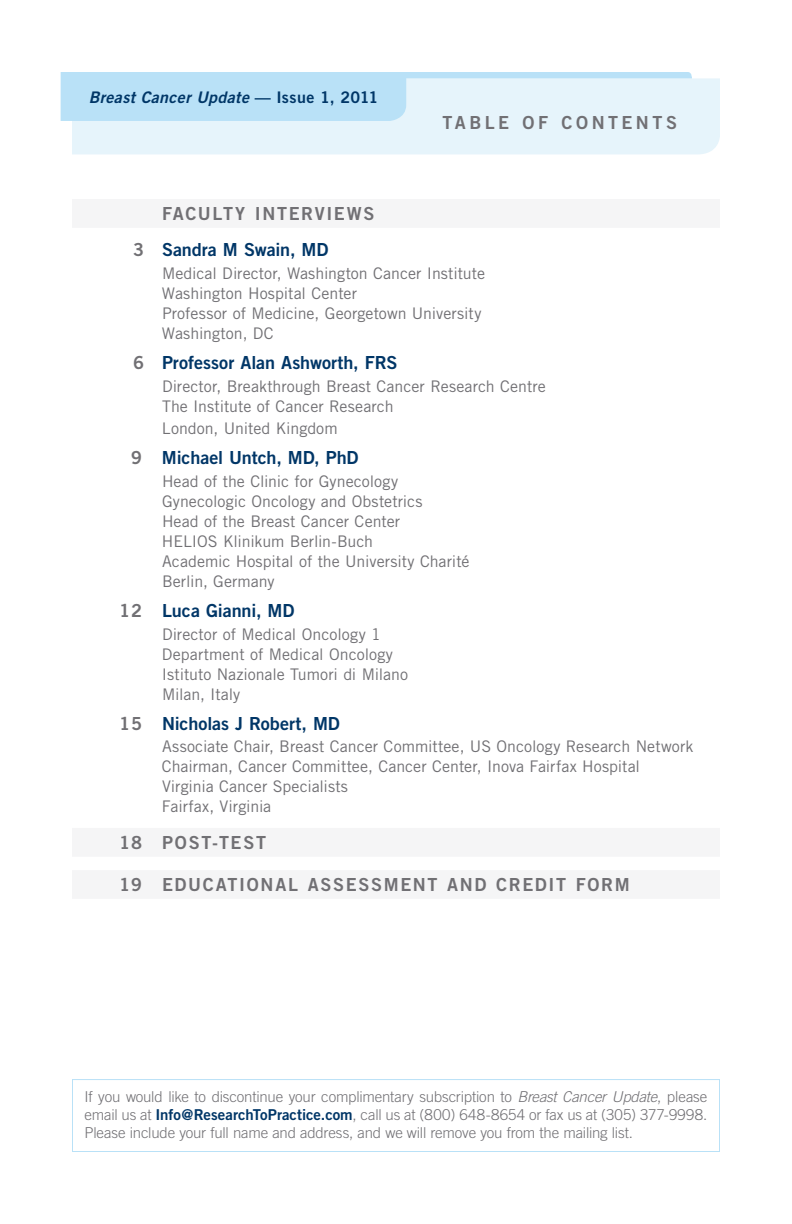
<style>
.page{position:relative;width:792px;height:1224px;background:#fff}
.page>*{position:absolute;margin:0;border:0;box-sizing:border-box;transform-origin:0 0}
.t1{font:18px "Trade Gothic LT Std Bd 2";letter-spacing:-.005em;color:#003667}
.t2{font:18px/36.4px "Trade Gothic LT Std Bd 2";letter-spacing:.09em;color:#717074}
.t3{font:18px "Trade Gothic LT Std Bd 2";letter-spacing:.195em;color:#717074}
.t4{font:16px/20px "Trade Gothic LT Std";color:#717074}
.t5{font:16px "Trade Gothic LT Std Bd 2 Obl";letter-spacing:.025em;color:#003667}
.t6{font:300 15px/18px "Trade Gothic LT Std";letter-spacing:-.01em;color:#717074;text-align:justify}
.s1{font-family:"Trade Gothic LT Std Bd 2"}
.s2{color:#003667}
.s3{color:#717074}
.s4{font-style:italic}
.s5{font-family:"Trade Gothic LT Std Bd 2";font-weight:400;color:#003667}
</style>
<div class="page">
<div style="left:72px;top:78px;width:648px;height:76px;background:#e6f4fb"></div>
<svg style="left:61px;top:72px;width:631px;height:49px;background:#cae8f8"></svg>
<div style="left:72px;top:1079px;width:648px;height:73px;border:1px solid #b9e1f7"></div>
<div style="left:72px;top:199px;width:648px;height:29px;background:#f5f5f6"></div>
<div style="left:72px;top:828px;width:648px;height:29px;background:#f5f5f6"></div>
<div style="left:72px;top:870px;width:648px;height:29px;background:#f5f5f6"></div>
<p class="t5" style="left:89px;top:88px;width:291px">Breast Cancer Update <span class="s1">— Issue 1, 2011</span></p>
<p class="t3" style="left:442px;top:112px;width:236px">TABLE OF CONTENTS</p>
<p class="t2" style="left:133px;top:195px;width:243px;text-indent:29px">FACULTY INTERVIEWS<br>3 <span class="s2">Sandra M Swain, MD</span></p>
<p class="t4" style="left:162px;top:263px;width:325px">Medical Director, Washington Cancer Institute Washington Hospital Center<br>Professor of Medicine, Georgetown University Washington, DC</p>
<p class="t1" style="left:133px;top:352px;width:266px"><span class="s3">6</span> Professor Alan Ashworth, FRS</p>
<p class="t4" style="left:162px;top:376px;width:385px">Director, Breakthrough Breast Cancer Research Centre<br>The Institute of Cancer Research</p>
<p class="t4" style="left:162px;top:418px;width:177px">London, United Kingdom</p>
<p class="t1" style="left:131px;top:447px;width:229px"><span class="s3">9</span> Michael Untch, MD, PhD</p>
<p class="t4" style="left:162px;top:471px;width:309px">Head of the Clinic for Gynecology<br>Gynecologic Oncology and Obstetrics<br>Head of the Breast Cancer Center<br>HELIOS Klinikum Berlin-Buch<br>Academic Hospital of the University Charité<br>Berlin, Germany</p>
<p class="t1" style="left:119px;top:600px;width:177px"><span class="s3">12</span> Luca Gianni, MD</p>
<p class="t4" style="left:162px;top:624px;width:248px">Director of Medical Oncology 1<br>Department of Medical Oncology<br>Istituto Nazionale Tumori di Milano<br>Milan, Italy</p>
<p class="t1" style="left:119px;top:713px;width:222px"><span class="s3">15</span> Nicholas J Robert, MD</p>
<p class="t4" style="left:162px;top:737px;width:533px">Associate Chair, Breast Cancer Committee, US Oncology Research Network Chairman, Cancer Committee, Cancer Center, Inova Fairfax Hospital Virginia Cancer Specialists<br>Fairfax, Virginia</p>
<p class="t2" style="left:119px;top:824px;width:149px">18 POST-TEST</p>
<p class="t2" style="left:119px;top:866px;width:512px">19 EDUCATIONAL ASSESSMENT AND CREDIT FORM</p>
<p class="t6" style="left:85px;top:1088px;width:624px">If you would like to discontinue your complimentary subscription to <span class="s4">Breast Cancer Update</span>, please email us at <span class="s5">Info@ResearchToPractice.com</span>, call us at (800) 648-8654 or fax us at (305) 377-9998.<br>Please include your full name and address, and we will remove you from the mailing list.</p>
</div>
